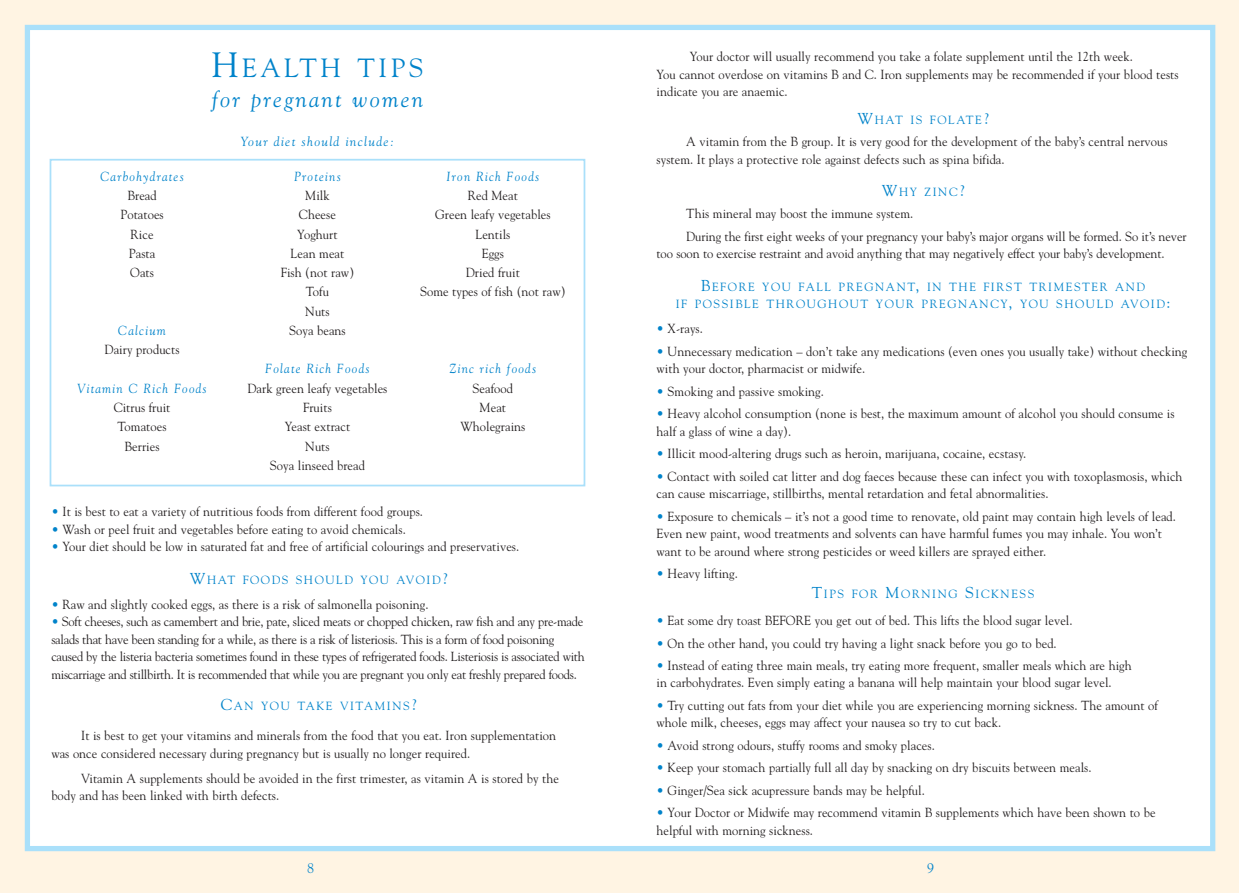
<style>
.page{position:relative;width:1239px;height:893px;background:#fff}
.page>*{position:absolute;margin:0;border:0;box-sizing:border-box;transform-origin:0 0}
.t1{font:26.25px "Goudy";letter-spacing:.135em;color:#0083ca}
.t2{font:italic 22.75px "Goudy";letter-spacing:.1em;color:#0083ca}
.t3{font:14px "Goudy";color:#0083ca}
.t4{font:13.12px/19.2px "Goudy";letter-spacing:.005em;color:#231f20;scale:.95 1}
.t5{font:13.12px/17.5px "Goudy";letter-spacing:-.02em;color:#231f20;scale:.95 1}
.t6{font:italic 13.12px "Goudy";letter-spacing:.1em;color:#0083ca;scale:.95 1}
.t7{font:italic 13.12px "Goudy";letter-spacing:.1em;color:#0083ca}
.t8{font:11.9px/17.5px "Goudy";letter-spacing:.135em;color:#0083ca;text-align:center}
.s1{font-size:35px}
.s2{color:#0083ca}
.s3{font-size:15.75px}
</style>
<div class="page">
<div style="left:0;top:0;width:1239px;height:892px;background:#fff4e3"></div>
<div style="left:27px;top:27px;width:1186px;height:821px;background:#fff"></div>
<div style="left:25px;top:25px;width:1190px;height:826px;border:5px solid #aae0fa"></div>
<div style="left:50px;top:159px;width:535px;height:327px;border:2px solid #aae0fa"></div>
<h1 class="t1" style="left:212px;top:58px;width:213px"><span class="s1">H</span>EALTH TIPS</h1>
<h2 class="t2" style="left:212px;top:90px;width:213px">for pregnant women</h2>
<p class="t7" style="left:241px;top:136px;width:155px">Your diet should include:</p>
<p class="t6" style="left:100px;top:171px;width:89px">Carbohydrates</p>
<p class="t4" style="left:120px;top:187px;width:47px;text-align:center">Bread<br>Potatoes<br>Rice<br>Pasta<br>Oats</p>
<p class="t6" style="left:118px;top:325px;width:52px">Calcium</p>
<p class="t4" style="left:105px;top:341px;width:80px">Dairy products</p>
<p class="t6" style="left:77px;top:383px;width:138px">Vitamin C Rich Foods</p>
<p class="t4" style="left:114px;top:399px;width:61px;text-align:center">Citrus fruit<br>Tomatoes<br>Berries</p>
<p class="t6" style="left:294px;top:171px;width:51px">Proteins</p>
<p class="t4" style="left:281px;top:187px;width:79px;text-align:center">Milk<br>Cheese<br>Yoghurt<br>Lean meat<br>Fish (not raw)<br>Tofu<br>Nuts<br>Soya beans</p>
<p class="t6" style="left:265px;top:363px;width:111px">Folate Rich Foods</p>
<p class="t4" style="left:248px;top:379px;width:149px;text-align:center">Dark green leafy vegetables<br>Fruits<br>Yeast extract<br>Nuts<br>Soya linseed bread</p>
<p class="t6" style="left:446px;top:171px;width:99px">Iron Rich Foods</p>
<p class="t4" style="left:420px;top:187px;width:155px;text-align:center">Red Meat<br>Green leafy vegetables<br>Lentils<br>Eggs<br>Dried fruit<br>Some types of fish (not raw)</p>
<p class="t6" style="left:450px;top:363px;width:93px">Zinc rich foods</p>
<p class="t4" style="left:460px;top:379px;width:70px;text-align:center">Seafood<br>Meat<br>Wholegrains</p>
<p class="t4" style="left:51px;top:503px;width:393px"><span class="s2">•</span> It is best to eat a variety of nutritious foods from different food groups.</p>
<p class="t4" style="left:51px;top:520px;width:375px"><span class="s2">•</span> Wash or peel fruit and vegetables before eating to avoid chemicals.</p>
<p class="t4" style="left:51px;top:538px;width:494px"><span class="s2">•</span> Your diet should be low in saturated fat and free of artificial colourings and preservatives.</p>
<p class="t8" style="left:190px;top:571px;width:259px"><span class="s3">W</span>HAT FOODS SHOULD YOU AVOID<span class="s3">?</span></p>
<p class="t4" style="left:51px;top:595px;width:399px"><span class="s2">•</span> Raw and slightly cooked eggs, as there is a risk of salmonella poisoning.</p>
<p class="t5" style="left:51px;top:614px;width:563px"><span class="s2">•</span> Soft cheeses, such as camembert and brie, pate, sliced meats or chopped chicken, raw fish and any pre-made salads that have been standing for a while, as there is a risk of listeriosis. This is a form of food poisoning caused by the listeria bacteria sometimes found in these types of refrigerated foods. Listeriosis is associated with miscarriage and stillbirth. It is recommended that while you are pregnant you only eat freshly prepared foods.</p>
<p class="t8" style="left:221px;top:698px;width:197px"><span class="s3">C</span>AN YOU TAKE VITAMINS<span class="s3">?</span></p>
<p class="t4" style="left:51px;top:727px;width:533px;line-height:17.5px;text-indent:30px">It is best to get your vitamins and minerals from the food that you eat. Iron supplementation was once considered necessary during pregnancy but is usually no longer required.</p>
<p class="t4" style="left:51px;top:770px;width:536px;line-height:17.5px;text-indent:30px">Vitamin A supplements should be avoided in the first trimester, as vitamin A is stored by the body and has been linked with birth defects.</p>
<p class="t4" style="left:657px;top:49px;width:551px;line-height:17.5px;text-indent:33px">Your doctor will usually recommend you take a folate supplement until the 12th week.<br>You cannot overdose on vitamins B and C. Iron supplements may be recommended if your blood tests indicate you are anaemic.</p>
<p class="t8" style="left:858px;top:112px;width:133px"><span class="s3">W</span>HAT IS FOLATE<span class="s3">?</span></p>
<p class="t4" style="left:657px;top:134px;width:539px;line-height:17.5px;text-indent:30px">A vitamin from the B group. It is very good for the development of the baby’s central nervous system. It plays a protective role against defects such as spina bifida.</p>
<p class="t8" style="left:882px;top:184px;width:84px"><span class="s3">W</span>HY ZINC<span class="s3">?</span></p>
<p class="t4" style="left:686px;top:204px;width:528px;line-height:22.4px">This mineral may boost the immune system.<br>During the first eight weeks of your pregnancy your baby’s major organs will be formed. So it’s never</p>
<p class="t4" style="left:657px;top:245px;width:536px">too soon to exercise restraint and avoid anything that may negatively effect your baby’s development.</p>
<p class="t8" style="left:676px;top:279px;width:496px"><span class="s3">B</span>EFORE YOU FALL PREGNANT<span class="s3">,</span> IN THE FIRST TRIMESTER AND<br>IF POSSIBLE THROUGHOUT YOUR PREGNANCY<span class="s3">,</span> YOU SHOULD AVOID<span class="s3">:</span></p>
<p class="t4" style="left:657px;top:320px;width:50px"><span class="s2">•</span> X-rays.</p>
<p class="t4" style="left:657px;top:343px;width:560px;line-height:17.5px"><span class="s2">•</span> Unnecessary medication – don’t take any medications (even ones you usually take) without checking with your doctor, pharmacist or midwife.</p>
<p class="t4" style="left:657px;top:382px;width:178px"><span class="s2">•</span> Smoking and passive smoking.</p>
<p class="t4" style="left:657px;top:406px;width:547px;line-height:17.5px"><span class="s2">•</span> Heavy alcohol consumption (none is best, the maximum amount of alcohol you should consume is half a glass of wine a day).</p>
<p class="t4" style="left:657px;top:445px;width:391px"><span class="s2">•</span> Illicit mood-altering drugs such as heroin, marijuana, cocaine, ecstasy.</p>
<p class="t4" style="left:657px;top:468px;width:555px;line-height:17.5px"><span class="s2">•</span> Contact with soiled cat litter and dog faeces because these can infect you with toxoplasmosis, which can cause miscarriage, stillbirths, mental retardation and fetal abnormalities.</p>
<p class="t4" style="left:657px;top:508px;width:548px;line-height:17.5px"><span class="s2">•</span> Exposure to chemicals – it’s not a good time to renovate, old paint may contain high levels of lead.<br>Even new paint, wood treatments and solvents can have harmful fumes you may inhale. You won’t want to be around where strong pesticides or weed killers are sprayed either.</p>
<p class="t4" style="left:657px;top:565px;width:87px"><span class="s2">•</span> Heavy lifting.</p>
<p class="t8" style="left:812px;top:585px;width:224px"><span class="s3">T</span>IPS FOR <span class="s3">M</span>ORNING <span class="s3">S</span>ICKNESS</p>
<p class="t4" style="left:657px;top:612px;width:439px"><span class="s2">•</span> Eat some dry toast BEFORE you get out of bed. This lifts the blood sugar level.</p>
<p class="t4" style="left:657px;top:634px;width:423px"><span class="s2">•</span> On the other hand, you could try having a light snack before you go to bed.</p>
<p class="t4" style="left:657px;top:657px;width:502px;line-height:17.5px"><span class="s2">•</span> Instead of eating three main meals, try eating more frequent, smaller meals which are high in carbohydrates. Even simply eating a banana will help maintain your blood sugar level.</p>
<p class="t4" style="left:657px;top:697px;width:529px;line-height:17.5px"><span class="s2">•</span> Try cutting out fats from your diet while you are experiencing morning sickness. The amount of whole milk, cheeses, eggs may affect your nausea so try to cut back.</p>
<p class="t4" style="left:657px;top:736px;width:295px"><span class="s2">•</span> Avoid strong odours, stuffy rooms and smoky places.</p>
<p class="t4" style="left:657px;top:759px;width:459px"><span class="s2">•</span> Keep your stomach partially full all day by snacking on dry biscuits between meals.</p>
<p class="t4" style="left:657px;top:781px;width:284px"><span class="s2">•</span> Ginger/Sea sick acupressure bands may be helpful.</p>
<p class="t4" style="left:657px;top:805px;width:527px;line-height:17.5px"><span class="s2">•</span> Your Doctor or Midwife may recommend vitamin B supplements which have been shown to be helpful with morning sickness.</p>
<p class="t3" style="left:307px;top:863px;width:8px">8</p>
<p class="t3" style="left:927px;top:863px;width:8px">9</p>
</div>
